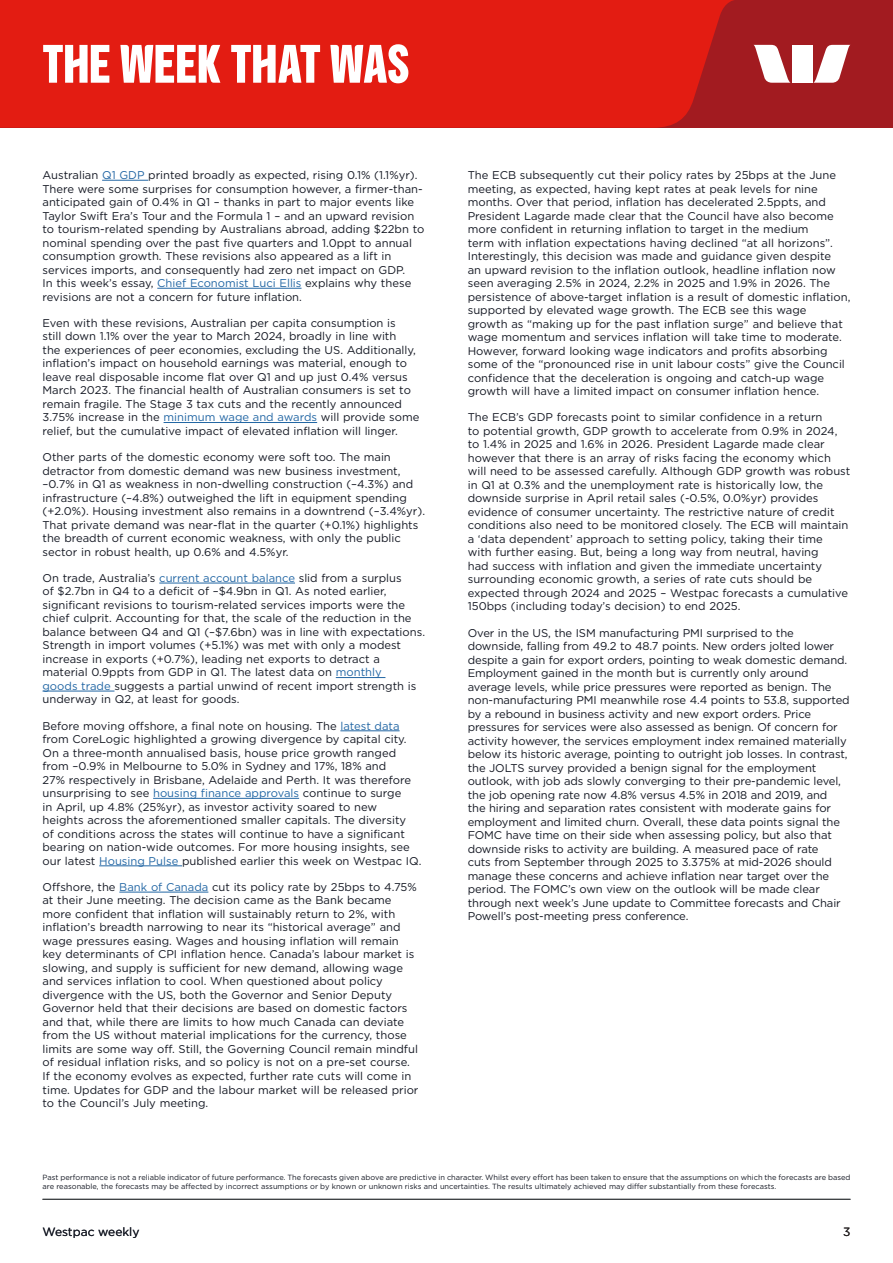
<style>
.page{position:relative;width:893px;height:1263px;background:#fff}
.page>*{position:absolute;margin:0;border:0;box-sizing:border-box;transform-origin:0 0}
.t1{font:700 54px "Westpac";color:#fff}
.t2{font:12px "Gotham";color:#141823}
.t3{font:12px "Gotham";color:#231f20}
.t4{font:11.25px/13.5px "Gotham";color:#141823}
.t5{font:7.5px/9px "Gotham";color:#141823}
.s1{color:#2266a4}
</style>
<div class="page">
<hr style="left:43px;top:1199px;width:807px;height:1px;background:#383b3f">
<div style="left:0;top:0;width:893px;height:128px;background:#a21b20"></div>
<div style="left:0;top:0;width:734px;height:128px;background:#e31c12"></div>
<svg style="left:754px;top:45px;width:37px;height:38px"></svg>
<svg style="left:813px;top:45px;width:37px;height:38px"></svg>
<div style="left:792px;top:45px;width:20px;height:38px;background:#fff"></div>
<hr style="left:102px;top:180px;width:46px;height:1px;background:#2266a4">
<hr style="left:157px;top:288px;width:145px;height:1px;background:#2266a4">
<hr style="left:164px;top:422px;width:153px;height:1px;background:#2266a4">
<hr style="left:159px;top:583px;width:136px;height:1px;background:#2266a4">
<hr style="left:336px;top:677px;width:49px;height:1px;background:#2266a4">
<hr style="left:43px;top:691px;width:71px;height:1px;background:#2266a4">
<hr style="left:340px;top:730px;width:60px;height:1px;background:#2266a4">
<hr style="left:153px;top:798px;width:146px;height:1px;background:#2266a4">
<hr style="left:99px;top:865px;width:83px;height:1px;background:#2266a4">
<hr style="left:119px;top:892px;width:89px;height:1px;background:#2266a4">
<h1 class="t1" style="left:43px;top:32px;width:369px">THE WEEK THAT WAS</h1>
<p class="t4" style="left:43px;top:168px;width:383px">Australian <span class="s1">Q1 GDP</span> printed broadly as expected, rising 0.1% (1.1%yr).<br>There were some surprises for consumption however, a firmer-than&shy;anticipated gain of 0.4% in Q1 – thanks in part to major events like Taylor Swift Era’s Tour and the Formula 1 – and an upward revision to tourism-related spending by Australians abroad, adding $22bn to nominal spending over the past five quarters and 1.0ppt to annual consumption growth. These revisions also appeared as a lift in services imports, and consequently had zero net impact on GDP.<br>In this week’s essay, <span class="s1">Chief Economist Luci Ellis</span> explains why these revisions are not a concern for future inflation.</p>
<p class="t4" style="left:43px;top:316px;width:378px">Even with these revisions, Australian per capita consumption is<br>still down 1.1% over the year to March 2024, broadly in line with<br>the experiences of peer economies, excluding the US. Additionally, inflation’s impact on household earnings was material, enough to leave real disposable income flat over Q1 and up just 0.4% versus March 2023. The financial health of Australian consumers is set to remain fragile. The Stage 3 tax cuts and the recently announced 3.75% increase in the <span class="s1">minimum wage and awards</span> will provide some relief, but the cumulative impact of elevated inflation will linger.</p>
<p class="t4" style="left:43px;top:450px;width:384px">Other parts of the domestic economy were soft too. The main detractor from domestic demand was new business investment, –0.7% in Q1 as weakness in non-dwelling construction (–4.3%) and infrastructure (–4.8%) outweighed the lift in equipment spending (+2.0%). Housing investment also remains in a downtrend (–3.4%yr).<br>That private demand was near-flat in the quarter (+0.1%) highlights the breadth of current economic weakness, with only the public sector in robust health, up 0.6% and 4.5%yr.</p>
<p class="t4" style="left:43px;top:571px;width:384px">On trade, Australia’s <span class="s1">current account balance</span> slid from a surplus<br>of $2.7bn in Q4 to a deficit of –$4.9bn in Q1. As noted earlier, significant revisions to tourism-related services imports were the chief culprit. Accounting for that, the scale of the reduction in the balance between Q4 and Q1 (–$7.6bn) was in line with expectations.<br>Strength in import volumes (+5.1%) was met with only a modest increase in exports (+0.7%), leading net exports to detract a material 0.9ppts from GDP in Q1. The latest data on <span class="s1">monthly<br>goods trade</span> suggests a partial unwind of recent import strength is underway in Q2, at least for goods.</p>
<p class="t4" style="left:43px;top:719px;width:380px">Before moving offshore, a final note on housing. The <span class="s1">latest data </span>from CoreLogic highlighted a growing divergence by capital city.<br>On a three-month annualised basis, house price growth ranged from –0.9% in Melbourne to 5.0% in Sydney and 17%, 18% and<br>27% respectively in Brisbane, Adelaide and Perth. It was therefore unsurprising to see <span class="s1">housing finance approvals</span> continue to surge<br>in April, up 4.8% (25%yr), as investor activity soared to new<br>heights across the aforementioned smaller capitals. The diversity<br>of conditions across the states will continue to have a significant bearing on nation-wide outcomes. For more housing insights, see our latest <span class="s1">Housing Pulse</span> published earlier this week on Westpac IQ.</p>
<p class="t4" style="left:43px;top:880px;width:377px">Offshore, the <span class="s1">Bank of Canada</span> cut its policy rate by 25bps to 4.75% at their June meeting. The decision came as the Bank became more confident that inflation will sustainably return to 2%, with inflation’s breadth narrowing to near its “historical average” and wage pressures easing. Wages and housing inflation will remain key determinants of CPI inflation hence. Canada’s labour market is slowing, and supply is sufficient for new demand, allowing wage and services inflation to cool. When questioned about policy divergence with the US, both the Governor and Senior Deputy Governor held that their decisions are based on domestic factors and that, while there are limits to how much Canada can deviate from the US without material implications for the currency, those limits are some way off. Still, the Governing Council remain mindful of residual inflation risks, and so policy is not on a pre-set course.<br>If the economy evolves as expected, further rate cuts will come in time. Updates for GDP and the labour market will be released prior to the Council’s July meeting.</p>
<p class="t4" style="left:468px;top:168px;width:384px">The ECB subsequently cut their policy rates by 25bps at the June meeting, as expected, having kept rates at peak levels for nine months. Over that period, inflation has decelerated 2.5ppts, and President Lagarde made clear that the Council have also become more confident in returning inflation to target in the medium<br>term with inflation expectations having declined “at all horizons”.<br>Interestingly, this decision was made and guidance given despite<br>an upward revision to the inflation outlook, headline inflation now seen averaging 2.5% in 2024, 2.2% in 2025 and 1.9% in 2026. The persistence of above-target inflation is a result of domestic inflation, supported by elevated wage growth. The ECB see this wage<br>growth as “making up for the past inflation surge” and believe that wage momentum and services inflation will take time to moderate.<br>However, forward looking wage indicators and profits absorbing some of the “pronounced rise in unit labour costs” give the Council confidence that the deceleration is ongoing and catch-up wage growth will have a limited impact on consumer inflation hence.</p>
<p class="t4" style="left:468px;top:410px;width:384px">The ECB’s GDP forecasts point to similar confidence in a return<br>to potential growth, GDP growth to accelerate from 0.9% in 2024, to 1.4% in 2025 and 1.6% in 2026. President Lagarde made clear however that there is an array of risks facing the economy which will need to be assessed carefully. Although GDP growth was robust in Q1 at 0.3% and the unemployment rate is historically low, the downside surprise in April retail sales (-0.5%, 0.0%yr) provides evidence of consumer uncertainty. The restrictive nature of credit conditions also need to be monitored closely. The ECB will maintain a ‘data dependent’ approach to setting policy, taking their time<br>with further easing. But, being a long way from neutral, having<br>had success with inflation and given the immediate uncertainty surrounding economic growth, a series of rate cuts should be expected through 2024 and 2025 – Westpac forecasts a cumulative 150bps (including today’s decision) to end 2025.</p>
<p class="t4" style="left:468px;top:626px;width:383px">Over in the US, the ISM manufacturing PMI surprised to the downside, falling from 49.2 to 48.7 points. New orders jolted lower despite a gain for export orders, pointing to weak domestic demand.<br>Employment gained in the month but is currently only around average levels, while price pressures were reported as benign. The non-manufacturing PMI meanwhile rose 4.4 points to 53.8, supported by a rebound in business activity and new export orders. Price pressures for services were also assessed as benign. Of concern for activity however, the services employment index remained materially below its historic average, pointing to outright job losses. In contrast, the JOLTS survey provided a benign signal for the employment outlook, with job ads slowly converging to their pre-pandemic level, the job opening rate now 4.8% versus 4.5% in 2018 and 2019, and<br>the hiring and separation rates consistent with moderate gains for employment and limited churn. Overall, these data points signal the FOMC have time on their side when assessing policy, but also that downside risks to activity are building. A measured pace of rate<br>cuts from September through 2025 to 3.375% at mid-2026 should manage these concerns and achieve inflation near target over the period. The FOMC’s own view on the outlook will be made clear through next week’s June update to Committee forecasts and Chair Powell’s post-meeting press conference.</p>
<p class="t5" style="left:43px;top:1172px;width:809px">Past performance is not a reliable indicator of future performance. The forecasts given above are predictive in character. Whilst every effort has been taken to ensure that the assumptions on which the forecasts are based are reasonable, the forecasts may be affected by incorrect assumptions or by known or unknown risks and uncertainties. The results ultimately achieved may differ substantially from these forecasts.</p>
<p class="t2" style="left:43px;top:1224px;width:98px">Westpac weekly</p>
<p class="t3" style="left:843px;top:1224px;width:9px">3</p>
</div>
